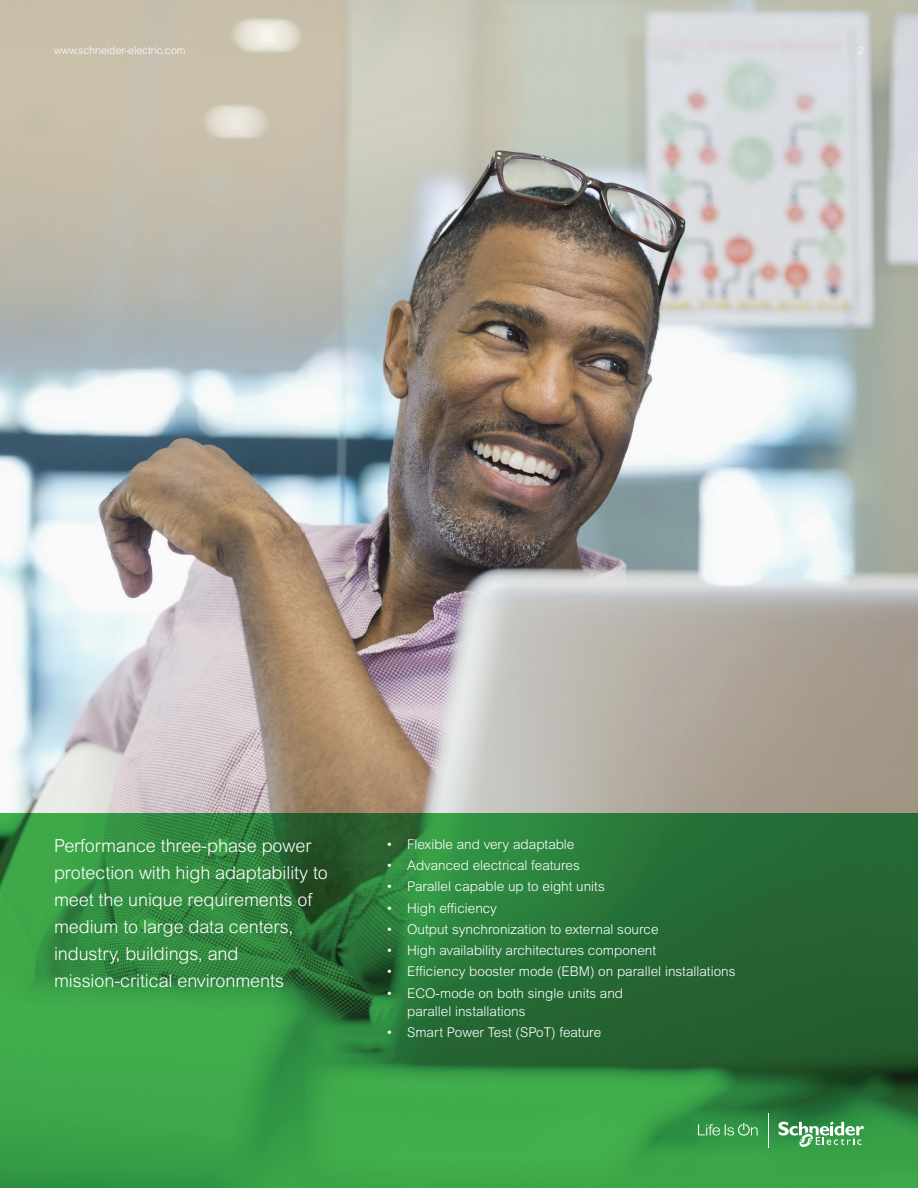
<style>
.page{position:relative;width:918px;height:1188px;background:#fff}
.page>*{position:absolute;margin:0;border:0;box-sizing:border-box;transform-origin:0 0}
.t1{font:300 18px/27px "Arial MT Std";letter-spacing:-.005em;color:#fff}
.t2{font:300 13.5px/18px "Arial MT Std";color:#fff}
.t3{font:300 10.5px "Arial MT Std";color:#fff}
</style>
<div class="page">
<img style="left:0;top:0;width:918px;height:1188px">
<svg style="left:698px;top:1123px;width:60px;height:13px"></svg>
<svg style="left:778px;top:1122px;width:86px;height:26px"></svg>
<hr style="left:768px;top:1113px;width:1px;height:34px;background:#fff">
<p class="t3" style="left:54px;top:44px;width:133px">www.schneider-electric.com</p>
<p class="t3" style="left:858px;top:44px;width:7px">2</p>
<h1 class="t1" style="left:54px;top:832px;width:275px">Performance three-phase power protection with high adaptability to meet the unique requirements of medium to large data centers, industry, buildings, and mission-critical environments</h1>
<p class="t2" style="left:386px;top:835px;width:190px">• Flexible and very adaptable</p>
<p class="t2" style="left:386px;top:856px;width:195px">• Advanced electrical features</p>
<p class="t2" style="left:386px;top:878px;width:220px">• Parallel capable up to eight units</p>
<p class="t2" style="left:386px;top:899px;width:112px">• High efficiency</p>
<p class="t2" style="left:386px;top:920px;width:274px">• Output synchronization to external source</p>
<p class="t2" style="left:386px;top:941px;width:272px">• High availability architectures component</p>
<p class="t2" style="left:386px;top:963px;width:351px">• Efficiency booster mode (EBM) on parallel installations</p>
<p class="t2" style="left:407px;top:984px;width:218px;text-indent:-21px">• ECO-mode on both single units and parallel installations</p>
<p class="t2" style="left:386px;top:1023px;width:217px">• Smart Power Test (SPoT) feature</p>
</div>
